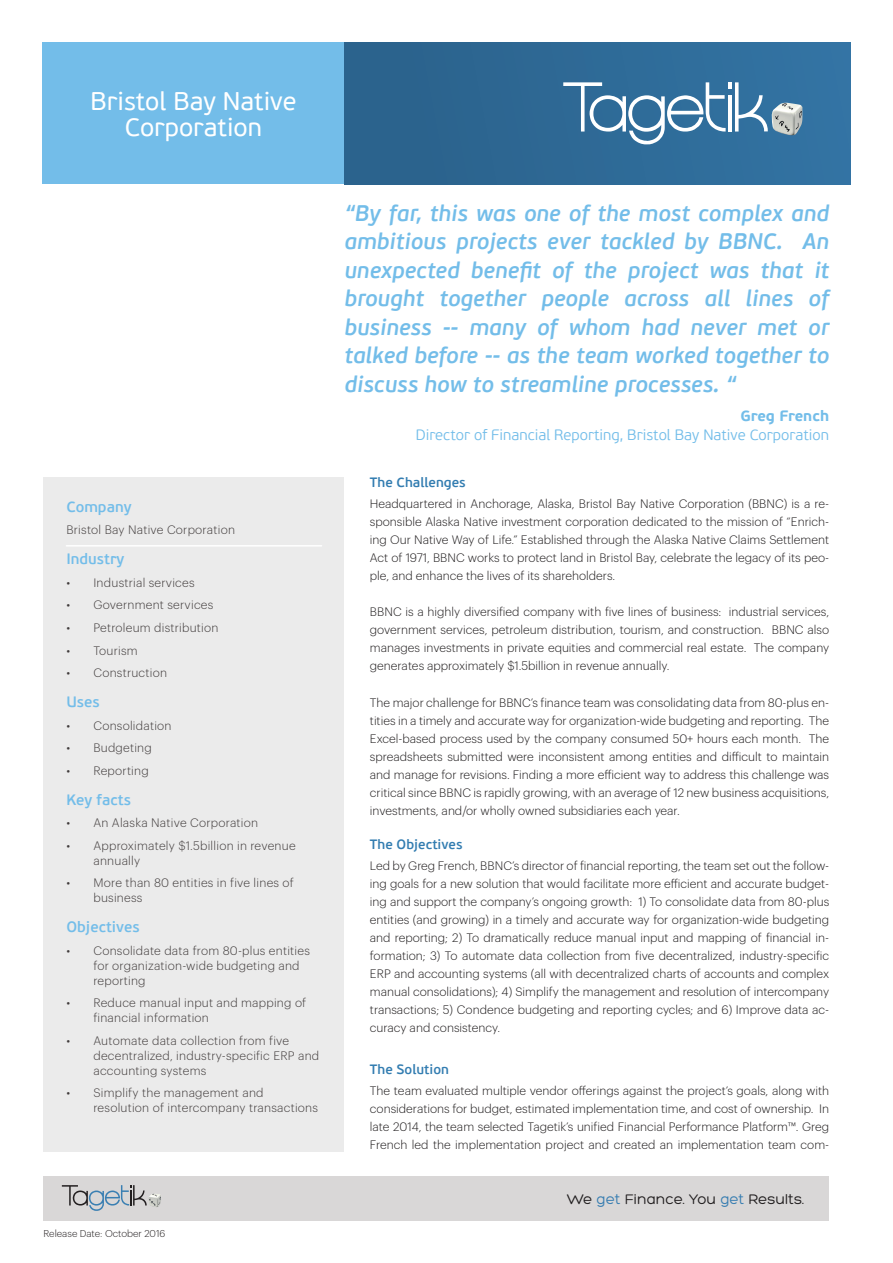
<style>
.page{position:relative;width:893px;height:1263px;background:#fff}
.page>*{position:absolute;margin:0;border:0;box-sizing:border-box;transform-origin:0 0}
.t1{font:25.5px/25.5px "PF Beau Sans Pro";color:#fff;text-align:center}
.t2{font:italic 600 22.5px/28.5px "PF Beau Sans Pro";color:#73bde9;text-align:justify}
.t3{font:300 15px "PF Beau Sans Pro";color:#73bde9}
.t4{font:600 15px "PF Beau Sans Pro";color:#73bde9}
.t5{font:15px "Hero";color:#201d1e}
.t6{font:700 15px "PF Beau Sans Pro";color:#73bde9}
.t7{font:600 13.5px "PF Beau Sans Pro";color:#337db1}
.t8{font:300 12px/18px "Graphik";color:#201d1e;text-align:justify}
.t9{font:300 12px/15px "Graphik";letter-spacing:.02em;color:#403b3b}
.t10{font:300 9.75px "Graphik";color:#231f20}
.s1{color:#377db1}
</style>
<div class="page">
<div style="left:43px;top:43px;width:301px;height:141px;background:#73bde9"></div>
<div style="left:344px;top:43px;width:506px;height:141px;background:linear-gradient(to right,#2a618a,#3373a3)"></div>
<svg style="left:563px;top:82px;width:205px;height:62px"></svg>
<img style="left:771px;top:103px;width:31px;height:33px">
<div style="left:44px;top:1175px;width:785px;height:45px;background:#d9d7d7"></div>
<div style="left:44px;top:477px;width:300px;height:675px;background:#ebebeb"></div>
<hr style="left:66px;top:545px;width:256px;height:1px;background:#fff">
<img style="left:148px;top:1193px;width:13px;height:14px">
<svg style="left:62px;top:1185px;width:85px;height:26px"></svg>
<h1 class="t1" style="left:90px;top:89px;width:208px">Bristol Bay Native<br>Corporation</h1>
<p class="t4" style="left:66px;top:498px;width:67px">Company</p>
<p class="t9" style="left:66px;top:522px;width:170px">Bristol Bay Native Corporation</p>
<p class="t4" style="left:66px;top:550px;width:60px">Industry</p>
<p class="t9" style="left:66px;top:574px;width:130px">• Industrial services</p>
<p class="t9" style="left:66px;top:597px;width:149px">• Government services</p>
<p class="t9" style="left:66px;top:619px;width:153px">• Petroleum distribution</p>
<p class="t9" style="left:66px;top:642px;width:73px">• Tourism</p>
<p class="t9" style="left:66px;top:664px;width:102px">• Construction</p>
<p class="t4" style="left:66px;top:693px;width:35px">Uses</p>
<p class="t9" style="left:66px;top:717px;width:107px">• Consolidation</p>
<p class="t9" style="left:66px;top:739px;width:87px">• Budgeting</p>
<p class="t9" style="left:66px;top:762px;width:84px">• Reporting</p>
<p class="t4" style="left:66px;top:790px;width:66px">Key facts</p>
<p class="t9" style="left:66px;top:814px;width:193px">• An Alaska Native Corporation</p>
<p class="t9" style="left:93px;top:837px;width:204px;text-indent:-27px">• Approximately $1.5billion in revenue annually</p>
<p class="t9" style="left:93px;top:874px;width:202px;text-indent:-27px">• More than 80 entities in five lines of business</p>
<p class="t4" style="left:66px;top:918px;width:75px">Objectives</p>
<p class="t9" style="left:93px;top:942px;width:218px;text-indent:-27px">• Consolidate data from 80-plus entities for organization-wide budgeting and reporting</p>
<p class="t9" style="left:93px;top:994px;width:214px;text-indent:-27px">• Reduce manual input and mapping of financial information</p>
<p class="t9" style="left:93px;top:1032px;width:227px;text-indent:-27px">• Automate data collection from five decentralized, industry-specific ERP and accounting systems</p>
<p class="t9" style="left:93px;top:1084px;width:226px;text-indent:-27px">• Simplify the management and resolution of intercompany transactions</p>
<p class="t10" style="left:44px;top:1226px;width:123px">Release Date: October 2016</p>
<p class="t2" style="left:344px;top:199px;width:486px">“By far, this was one of the most complex and ambitious projects ever tackled by BBNC. An unexpected benefit of the project was that it brought together people across all lines of business -- many of whom had never met or talked before -- as the team worked together to discuss how to streamline processes. “</p>
<p class="t6" style="left:740px;top:406px;width:90px">Greg French</p>
<p class="t3" style="left:416px;top:426px;width:415px">Director of Financial Reporting, Bristol Bay Native Corporation</p>
<p class="t7" style="left:370px;top:475px;width:97px">The Challenges</p>
<p class="t8" style="left:370px;top:494px;width:461px">Headquartered in Anchorage, Alaska, Bristol Bay Native Corporation (BBNC) is a re&shy;sponsible Alaska Native investment corporation dedicated to the mission of “Enrich&shy;ing Our Native Way of Life.” Established through the Alaska Native Claims Settlement Act of 1971, BBNC works to protect land in Bristol Bay, celebrate the legacy of its peo&shy;ple, and enhance the lives of its shareholders.</p>
<p class="t8" style="left:370px;top:602px;width:461px">BBNC is a highly diversified company with five lines of business: industrial services, government services, petroleum distribution, tourism, and construction. BBNC also manages investments in private equities and commercial real estate. The company generates approximately $1.5billion in revenue annually.</p>
<p class="t8" style="left:370px;top:692px;width:461px">The major challenge for BBNC’s finance team was consolidating data from 80-plus en&shy;tities in a timely and accurate way for organization-wide budgeting and reporting. The Excel-based process used by the company consumed 50+ hours each month. The spreadsheets submitted were inconsistent among entities and difficult to maintain and manage for revisions. Finding a more efficient way to address this challenge was critical since BBNC is rapidly growing, with an average of 12 new business acquisitions, investments, and/or wholly owned subsidiaries each year.</p>
<p class="t7" style="left:370px;top:836px;width:94px">The Objectives</p>
<p class="t8" style="left:370px;top:856px;width:461px">Led by Greg French, BBNC’s director of financial reporting, the team set out the follow&shy;ing goals for a new solution that would facilitate more efficient and accurate budget&shy;ing and support the company’s ongoing growth: 1) To consolidate data from 80-plus entities (and growing) in a timely and accurate way for organization-wide budgeting and reporting; 2) To dramatically reduce manual input and mapping of financial in&shy;formation; 3) To automate data collection from five decentralized, industry-specific ERP and accounting systems (all with decentralized charts of accounts and complex manual consolidations); 4) Simplify the management and resolution of intercompany transactions; 5) Condence budgeting and reporting cycles; and 6) Improve data ac&shy;curacy and consistency.</p>
<p class="t7" style="left:370px;top:1061px;width:81px">The Solution</p>
<p class="t8" style="left:370px;top:1081px;width:461px">The team evaluated multiple vendor offerings against the project’s goals, along with considerations for budget, estimated implementation time, and cost of ownership. In late 2014, the team selected Tagetik’s unified Financial Performance Platform™. Greg French led the implementation project and created an implementation team com-</p>
<p class="t5" style="left:567px;top:1191px;width:239px">We <span class="s1">get</span> Finance. You <span class="s1">get</span> Results.</p>
</div>
